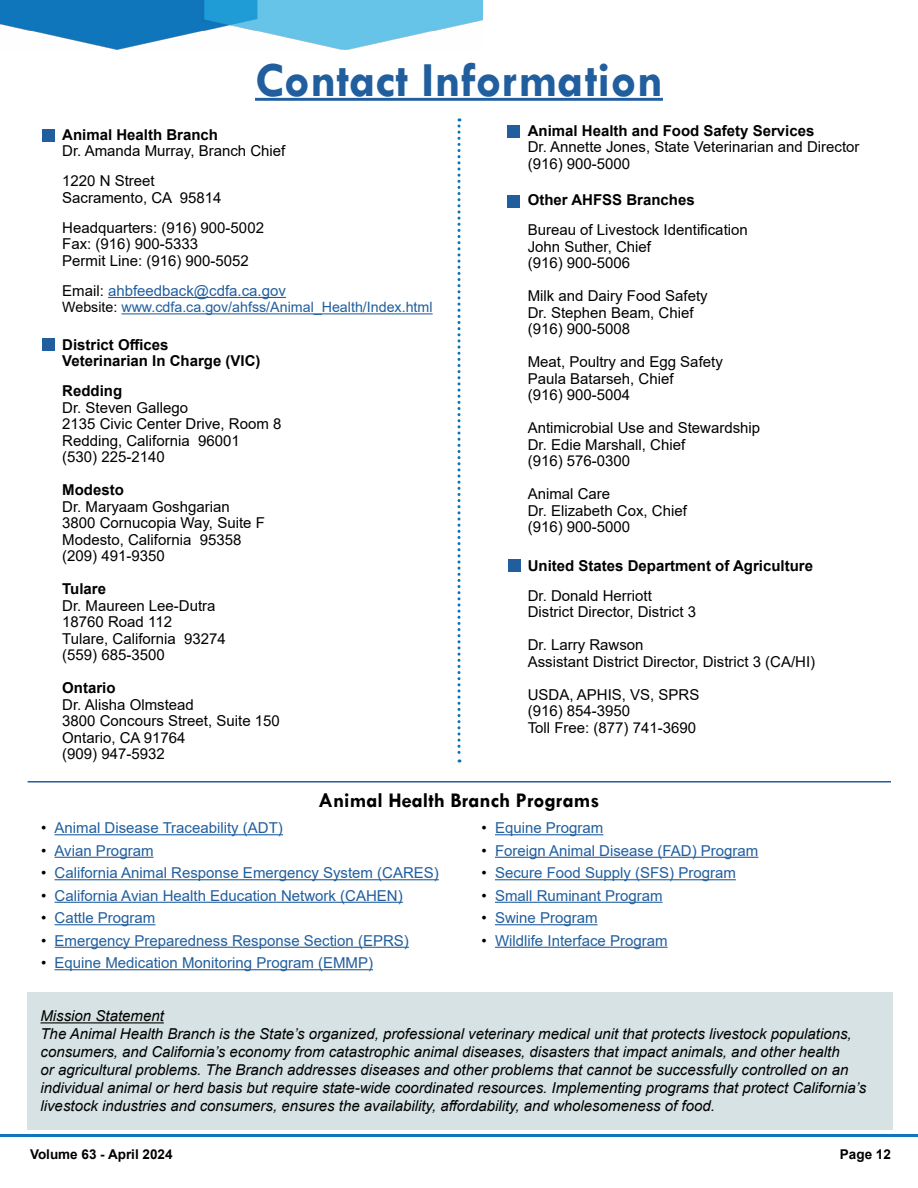
<style>
.page{position:relative;width:918px;height:1188px;background:#fff}
.page>*{position:absolute;margin:0;border:0;box-sizing:border-box;transform-origin:0 0}
.t1{font:700 49.5px "Tw Cen";color:#215e9e}
.t2{font:700 21px "Tw Cen";color:#000}
.body_contact{font:15px "Arial";color:#000}
.mission{font:italic 15px/18px "Arial";color:#000}
.body{font:15px "Arial";color:#215e9e}
.body_contact-2{font:700 15px "Arial";color:#000}
.contact_h3{font:15px "Arial";color:#000}
.contact_h3-2{font:700 15px "Arial";color:#000}
.contact_h3-3{font:15px "Arial";color:#215e9e}
.contact_h3-4{font:14.25px "Arial";color:#215e9e}
.t3{font:700 13.5px "Arial";color:#000}
.s1{color:#000}
</style>
<div class="page">
<img style="left:0;top:0;width:482px;height:50px">
<hr style="left:0;top:1134px;width:918px;height:3px;background:#0f75bc">
<div style="left:27px;top:992px;width:866px;height:138px;background:#d6e2e3"></div>
<hr style="left:40px;top:1022px;width:124px;height:1px;background:#000">
<hr style="left:255px;top:98px;width:408px;height:3px;background:#215e9e">
<div style="left:507px;top:125px;width:12px;height:12px;background:#215e9e"></div>
<hr style="left:108px;top:297px;width:178px;height:1px;background:#215e9e">
<hr style="left:121px;top:313px;width:312px;height:1px;background:#215e9e">
<div style="left:507px;top:196px;width:12px;height:12px;background:#215e9e"></div>
<div style="left:508px;top:560px;width:13px;height:12px;background:#215e9e"></div>
<div style="left:42px;top:129px;width:13px;height:12px;background:#215e9e"></div>
<div style="left:42px;top:339px;width:13px;height:12px;background:#215e9e"></div>
<svg style="left:458px;top:118px;width:2px;height:644px"></svg>
<hr style="left:55px;top:834px;width:228px;height:1px;background:#215e9e">
<hr style="left:55px;top:857px;width:99px;height:1px;background:#215e9e">
<hr style="left:55px;top:879px;width:384px;height:1px;background:#215e9e">
<hr style="left:55px;top:902px;width:348px;height:1px;background:#215e9e">
<hr style="left:55px;top:924px;width:100px;height:1px;background:#215e9e">
<hr style="left:55px;top:947px;width:354px;height:1px;background:#215e9e">
<hr style="left:55px;top:969px;width:318px;height:1px;background:#215e9e">
<hr style="left:495px;top:834px;width:108px;height:1px;background:#215e9e">
<hr style="left:495px;top:857px;width:263px;height:1px;background:#215e9e">
<hr style="left:495px;top:879px;width:241px;height:1px;background:#215e9e">
<hr style="left:495px;top:902px;width:168px;height:1px;background:#215e9e">
<hr style="left:495px;top:924px;width:103px;height:1px;background:#215e9e">
<hr style="left:495px;top:947px;width:173px;height:1px;background:#215e9e">
<hr style="left:28px;top:781px;width:863px;height:2px;background:#215e9e">
<h2 class="t1" style="left:255px;top:50px;width:409px">Contact Information</h2>
<p class="contact_h3-2" style="left:528px;top:120px;width:288px">Animal Health and Food Safety Services</p>
<p class="body_contact" style="left:528px;top:137px;width:333px">Dr. Annette Jones, State Veterinarian and Director</p>
<p class="body_contact" style="left:528px;top:153px;width:104px">(916) 900-5000</p>
<p class="contact_h3-2" style="left:62px;top:124px;width:157px">Animal Health Branch</p>
<p class="contact_h3" style="left:62px;top:141px;width:225px">Dr. Amanda Murray, Branch Chief</p>
<p class="body_contact" style="left:62px;top:171px;width:94px">1220 N Street</p>
<p class="body_contact" style="left:62px;top:187px;width:161px">Sacramento, CA 95814</p>
<p class="contact_h3" style="left:62px;top:217px;width:203px">Headquarters: (916) 900-5002</p>
<p class="contact_h3" style="left:62px;top:234px;width:137px">Fax: (916) 900-5333</p>
<p class="contact_h3" style="left:62px;top:250px;width:188px">Permit Line: (916) 900-5052</p>
<p class="contact_h3-3" style="left:62px;top:280px;width:225px"><span class="s1">Email:</span> ahbfeedback@cdfa.ca.gov</p>
<p class="contact_h3-4" style="left:62px;top:298px;width:372px"><span class="s1">Website:</span> www.cdfa.ca.gov/ahfss/Animal_Health/Index.html</p>
<p class="body_contact-2" style="left:528px;top:189px;width:168px">Other AHFSS Branches</p>
<p class="body_contact" style="left:528px;top:219px;width:222px">Bureau of Livestock Identification</p>
<p class="body_contact" style="left:528px;top:236px;width:125px">John Suther, Chief</p>
<p class="body_contact" style="left:528px;top:252px;width:104px">(916) 900-5006</p>
<p class="body_contact" style="left:528px;top:285px;width:182px">Milk and Dairy Food Safety</p>
<p class="body_contact" style="left:528px;top:302px;width:167px">Dr. Stephen Beam, Chief</p>
<p class="body_contact" style="left:528px;top:318px;width:104px">(916) 900-5008</p>
<p class="body_contact" style="left:528px;top:351px;width:197px">Meat, Poultry and Egg Safety</p>
<p class="body_contact" style="left:528px;top:368px;width:147px">Paula Batarseh, Chief</p>
<p class="body_contact" style="left:528px;top:384px;width:104px">(916) 900-5004</p>
<p class="body_contact" style="left:528px;top:417px;width:234px">Antimicrobial Use and Stewardship</p>
<p class="body_contact" style="left:528px;top:434px;width:159px">Dr. Edie Marshall, Chief</p>
<p class="body_contact" style="left:528px;top:450px;width:104px">(916) 576-0300</p>
<p class="body_contact" style="left:528px;top:483px;width:84px">Animal Care</p>
<p class="body_contact" style="left:528px;top:500px;width:161px">Dr. Elizabeth Cox, Chief</p>
<p class="body_contact" style="left:528px;top:516px;width:104px">(916) 900-5000</p>
<p class="body_contact-2" style="left:62px;top:334px;width:108px">District Offices</p>
<p class="body_contact-2" style="left:62px;top:350px;width:200px">Veterinarian In Charge (VIC)</p>
<p class="body_contact-2" style="left:62px;top:380px;width:61px">Redding</p>
<p class="body_contact" style="left:62px;top:397px;width:127px">Dr. Steven Gallego</p>
<p class="body_contact" style="left:62px;top:414px;width:221px">2135 Civic Center Drive, Room 8</p>
<p class="body_contact" style="left:62px;top:430px;width:179px">Redding, California 96001</p>
<p class="body_contact" style="left:62px;top:447px;width:104px">(530) 225-2140</p>
<p class="body_contact-2" style="left:62px;top:479px;width:63px">Modesto</p>
<p class="body_contact" style="left:62px;top:496px;width:169px">Dr. Maryaam Goshgarian</p>
<p class="body_contact" style="left:62px;top:513px;width:204px">3800 Cornucopia Way, Suite F</p>
<p class="body_contact" style="left:62px;top:529px;width:181px">Modesto, California 95358</p>
<p class="body_contact" style="left:62px;top:546px;width:104px">(209) 491-9350</p>
<p class="body_contact-2" style="left:62px;top:578px;width:45px">Tulare</p>
<p class="body_contact" style="left:62px;top:595px;width:155px">Dr. Maureen Lee-Dutra</p>
<p class="body_contact" style="left:62px;top:612px;width:111px">18760 Road 112</p>
<p class="body_contact" style="left:62px;top:628px;width:165px">Tulare, California 93274</p>
<p class="body_contact" style="left:62px;top:645px;width:104px">(559) 685-3500</p>
<p class="body_contact-2" style="left:62px;top:677px;width:55px">Ontario</p>
<p class="body_contact" style="left:62px;top:694px;width:133px">Dr. Alisha Olmstead</p>
<p class="body_contact" style="left:62px;top:711px;width:219px">3800 Concours Street, Suite 150</p>
<p class="body_contact" style="left:62px;top:727px;width:125px">Ontario, CA 91764</p>
<p class="body_contact" style="left:62px;top:744px;width:104px">(909) 947-5932</p>
<p class="body_contact-2" style="left:528px;top:555px;width:287px">United States Department of Agriculture</p>
<p class="body_contact" style="left:528px;top:585px;width:126px">Dr. Donald Herriott</p>
<p class="body_contact" style="left:528px;top:602px;width:170px">District Director, District 3</p>
<p class="body_contact" style="left:528px;top:635px;width:117px">Dr. Larry Rawson</p>
<p class="body_contact" style="left:528px;top:651px;width:289px">Assistant District Director, District 3 (CA/HI)</p>
<p class="body_contact" style="left:528px;top:684px;width:173px">USDA, APHIS, VS, SPRS</p>
<p class="body_contact" style="left:528px;top:701px;width:104px">(916) 854-3950</p>
<p class="body_contact" style="left:528px;top:717px;width:170px">Toll Free: (877) 741-3690</p>
<h2 class="t2" style="left:319px;top:788px;width:282px">Animal Health Branch Programs</h2>
<p class="body" style="left:41px;top:818px;width:243px"><span class="s1">•</span> Animal Disease Traceability (ADT)</p>
<p class="body" style="left:41px;top:840px;width:114px"><span class="s1">•</span> Avian Program</p>
<p class="body" style="left:41px;top:863px;width:399px"><span class="s1">•</span> California Animal Response Emergency System (CARES)</p>
<p class="body" style="left:41px;top:885px;width:363px"><span class="s1">•</span> California Avian Health Education Network (CAHEN)</p>
<p class="body" style="left:41px;top:908px;width:116px"><span class="s1">•</span> Cattle Program</p>
<p class="body" style="left:41px;top:930px;width:369px"><span class="s1">•</span> Emergency Preparedness Response Section (EPRS)</p>
<p class="body" style="left:41px;top:953px;width:333px"><span class="s1">•</span> Equine Medication Monitoring Program (EMMP)</p>
<p class="body" style="left:482px;top:818px;width:123px"><span class="s1">•</span> Equine Program</p>
<p class="body" style="left:482px;top:840px;width:278px"><span class="s1">•</span> Foreign Animal Disease (FAD) Program</p>
<p class="body" style="left:482px;top:863px;width:256px"><span class="s1">•</span> Secure Food Supply (SFS) Program</p>
<p class="body" style="left:482px;top:885px;width:183px"><span class="s1">•</span> Small Ruminant Program</p>
<p class="body" style="left:482px;top:908px;width:118px"><span class="s1">•</span> Swine Program</p>
<p class="body" style="left:482px;top:930px;width:188px"><span class="s1">•</span> Wildlife Interface Program</p>
<p class="mission" style="left:40px;top:1007px;width:125px">Mission Statement</p>
<p class="mission" style="left:40px;top:1025px;width:827px">The Animal Health Branch is the State’s organized, professional veterinary medical unit that protects livestock populations, consumers, and California’s economy from catastrophic animal diseases, disasters that impact animals, and other health<br>or agricultural problems. The Branch addresses diseases and other problems that cannot be successfully controlled on an individual animal or herd basis but require state-wide coordinated resources. Implementing programs that protect California’s livestock industries and consumers, ensures the availability, affordability, and wholesomeness of food.</p>
<p class="t3" style="left:30px;top:1145px;width:144px">Volume 63 - April 2024</p>
<p class="t3" style="left:840px;top:1145px;width:53px">Page 12</p>
</div>
